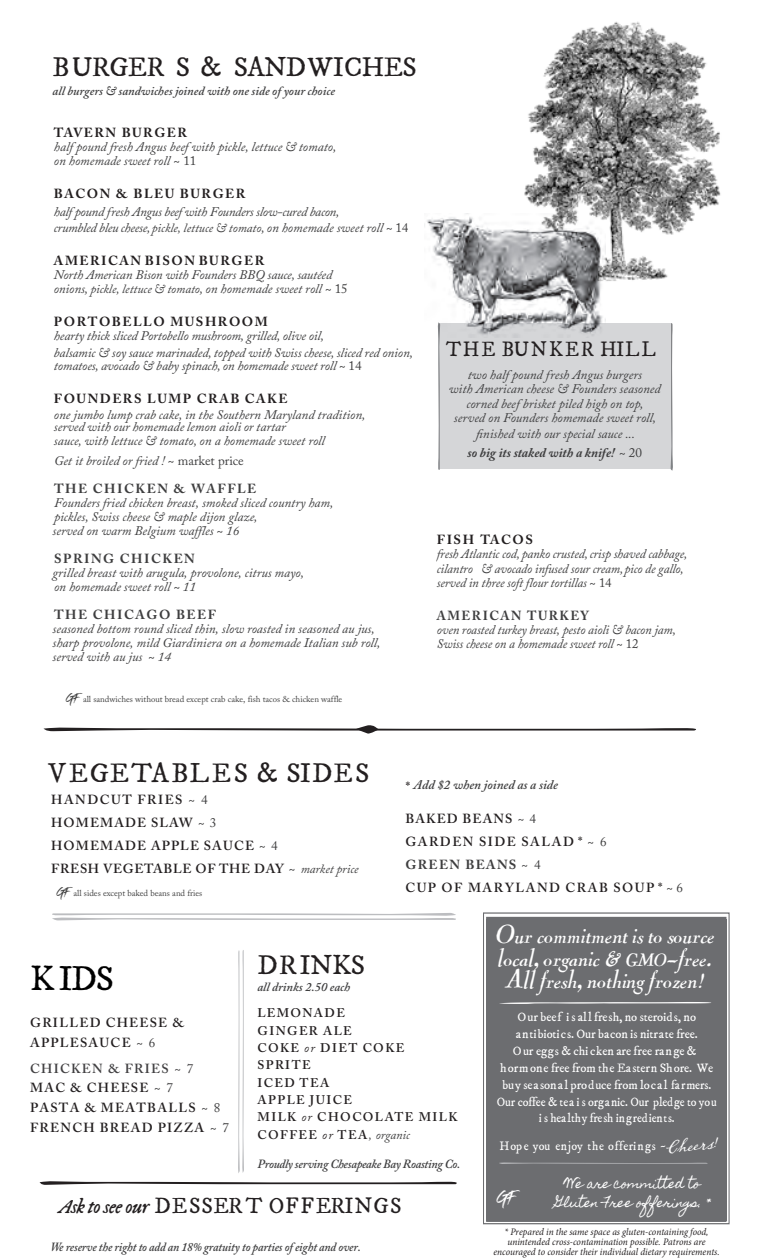
<style>
.page{position:relative;width:765px;height:1260px;background:#fff}
.page>*{position:absolute;margin:0;border:0;box-sizing:border-box;transform-origin:0 0}
.t1{font:35px "IMFELLDW Pica";color:#000}
.SECTION_HEADER{font:italic 31.25px/22.5px "Cock";letter-spacing:-.01em;color:#fff;text-align:justify;scale:.96 1}
.ITEM_DESCRIPTION{font:27.5px "IMFELLDW Pica";letter-spacing:-.03em;color:#231f20}
.ITEM_DESCRIPTION-2{font:27.5px "IMFELLDW Pica";letter-spacing:.05em;color:#231f20}
.ITEM_DESCRIPTION-3{font:27.5px "IMFELLDW Pica";color:#231f20}
.SECTION_HEADER-2{font:22.5px "IMFELLDW Pica";letter-spacing:.035em;color:#231f20}
.ITEM_DESCRIPTION-4{font:21.25px "IMFELLDW Pica";letter-spacing:.075em;color:#231f20;scale:.94 1}
.t2{font:15.62px "Dear Sarah";color:#fff}
.ITEM_DESCRIPTION-5{font:italic 13.12px/14.1px "Adobe Caslon Pro";color:#3e3e3f}
.ITEM_DESCRIPTION-6{font:600 13.12px/19.8px "Adobe Caslon Pro";letter-spacing:.095em;color:#231f20}
.ITEM_DESCRIPTION-7{font:italic 13.12px/16px "Adobe Caslon Pro";letter-spacing:-.02em;color:#3e3e3f}
.t3{font:700 13.12px "Adobe Caslon Pro";letter-spacing:.115em;color:#231f20}
.ITEM_DESCRIPTION-8{font:600 13.12px/23.1px "Adobe Caslon Pro";letter-spacing:.115em;color:#231f20}
.t4{font:700 13.12px "Adobe Caslon Pro";letter-spacing:.115em;color:#3e3e3f}
.ITEM_DESCRIPTION-9{font:italic 600 13.12px "Adobe Caslon Pro";color:#3e3e3f}
.SECTION_HEADER-3{font:12.5px/16.9px "IMFELLDW Pica";letter-spacing:-.01em;color:#fff;text-align:center}
.ITEM_DESCRIPTION-10{font:600 12.5px/17.4px "Adobe Caslon Pro";letter-spacing:.115em;color:#231f20}
.ITEM_DESCRIPTION-11{font:italic 600 12.5px/26.5px "Adobe Caslon Pro";letter-spacing:-.01em;color:#3e3e3f}
.ITEM_DESCRIPTION-12{font:italic 600 12.5px "Adobe Caslon Pro";letter-spacing:-.01em;color:#3e3e3f;scale:.94 1}
.ITEM_DESCRIPTION-13{font:italic 600 12.5px "Adobe Caslon Pro";letter-spacing:-.01em;color:#3e3e3f;scale:.96 1}
.t5{font:12.5px/19.5px "Homemade Apple";letter-spacing:-.02em;color:#fff;text-align:center}
.SECTION_HEADER-4{font:12.5px "IMFELLDW Pica";letter-spacing:.055em;color:#fff;scale:.96 1}
.t6{font:12.5px "Gloss And Bloom";color:#fff}
.t7{font:italic 10px/10px "Minion Pro";color:#231f20;text-align:center;scale:.94 1}
.t8{font:8.75px "Adobe Caslon Pro";color:#404040}
.s1{font-style:normal}
.s2{font-size:12.5px}
.s3{font-family:"Gloss And Bloom"}
.s4{font-weight:700}
.s5{font-weight:400;color:#3e3e3f}
.s6{font-weight:400;font-style:italic;font-size:12.5px;color:#3e3e3f}
.s7{font-style:normal;color:#231f20}
.s8{font-weight:700;color:#3e3e3f}
.s9{color:#414042}
.s10{font-weight:400;color:#414042}
.s11{font-weight:400;font-style:italic}
.s12{font-weight:400;font-style:italic;color:#3e3e3f}
.s13{font-family:"IM FELL DW Pica Italic";font-size:17.5px}
.s14{font-size:21.25px}
.s15{font-style:inherit}
</style>
<div class="page">
<svg style="left:40px;top:1181px;width:417px;height:4px"></svg>
<svg style="left:44px;top:725px;width:652px;height:9px"></svg>
<svg style="left:52px;top:913px;width:404px;height:7px"></svg>
<svg style="left:238px;top:950px;width:6px;height:223px"></svg>
<div style="left:483px;top:912px;width:247px;height:313px;background:#6c6d70"></div>
<div style="left:486px;top:917px;width:241px;height:305px;border:3px solid #6c6d70"></div>
<svg style="left:499px;top:1002px;width:212px;height:2px"></svg>
<div style="left:439px;top:323px;width:233px;height:146px;background:#d5d6d8"></div>
<svg style="left:671px;top:323px;width:2px;height:148px"></svg>
<svg style="left:438px;top:337px;width:2px;height:133px"></svg>
<img style="left:524px;top:21px;width:197px;height:260px">
<img style="left:427px;top:213px;width:178px;height:124px">
<svg style="left:499px;top:1162px;width:211px;height:2px"></svg>
<h3 class="ITEM_DESCRIPTION" style="left:53px;top:50px;width:366px">BURGER S &amp; SANDWICHES</h3>
<p class="ITEM_DESCRIPTION-11" style="left:53px;top:77px;width:284px">all burgers &amp; sandwiches joined with one side of your choice</p>
<p class="t3" style="left:54px;top:125px;width:135px">TAVERN BURGER</p>
<p class="ITEM_DESCRIPTION-5" style="left:54px;top:139px;width:284px">half pound fresh Angus beef with pickle, lettuce &amp; tomato, on homemade sweet roll <span class="s1">~ 11</span></p>
<p class="t3" style="left:54px;top:186px;width:193px">BACON &amp; BLEU BURGER</p>
<p class="ITEM_DESCRIPTION-7" style="left:54px;top:203px;width:356px">half pound fresh Angus beef with Founders slow-cured bacon,<br>crumbled bleu cheese, <span class="s2">pickle, lettuce &amp; tomato</span>, on homemade sweet roll <span class="s1">~ 14</span></p>
<p class="t3" style="left:54px;top:252px;width:212px">AMERICAN BISON BURGER</p>
<p class="ITEM_DESCRIPTION-5" style="left:54px;top:267px;width:295px">North American Bison with Founders BBQ sauce, sautéed onions, <span class="s2">pickle, lettuce &amp; tomato</span>, on homemade sweet roll <span class="s1">~ 15</span></p>
<p class="t3" style="left:54px;top:313px;width:215px">PORTOBELLO MUSHROOM</p>
<p class="ITEM_DESCRIPTION-5" style="left:54px;top:327px;width:361px;line-height:16.6px">hearty thick sliced Portobello mushroom, grilled, olive oil,<br>balsamic &amp; soy sauce marinaded, topped with Swiss cheese, sliced red onion,</p>
<p class="ITEM_DESCRIPTION-5" style="left:54px;top:358px;width:309px">tomatoes, avocado &amp; baby spinach, on homemade sweet roll <span class="s1">~ 14</span></p>
<p class="t3" style="left:54px;top:390px;width:235px">FOUNDERS LUMP CRAB CAKE</p>
<p class="ITEM_DESCRIPTION-5" style="left:54px;top:408px;width:313px;line-height:12.1px">one jumbo lump crab cake, in the Southern Maryland tradition, served with our homemade lemon aioli or tartar</p>
<p class="ITEM_DESCRIPTION-5" style="left:54px;top:430px;width:273px;line-height:20.2px">sauce, with lettuce &amp; tomato, on a homemade sweet roll<br>Get it broiled or fried ! <span class="s1">~ market price</span></p>
<p class="t4" style="left:54px;top:481px;width:204px">THE CHICKEN &amp; WAFFLE</p>
<p class="ITEM_DESCRIPTION-5" style="left:53px;top:496px;width:282px">Founders fried chicken breast, smoked sliced country ham, pickles, Swiss cheese &amp; maple dijon glaze,<br>served on warm Belgium waffles ~ 16</p>
<p class="t4" style="left:54px;top:551px;width:142px">SPRING CHICKEN</p>
<p class="ITEM_DESCRIPTION-5" style="left:53px;top:566px;width:253px">grilled breast with arugula, provolone, citrus mayo, on homemade sweet roll ~ 11</p>
<p class="t4" style="left:54px;top:607px;width:164px">THE CHICAGO BEEF</p>
<p class="ITEM_DESCRIPTION-5" style="left:53px;top:622px;width:329px">seasoned bottom round sliced thin, slow roasted in seasoned au jus, sharp provolone, mild Giardiniera on a homemade Italian sub roll, served with au jus ~ 14</p>
<p class="t8" style="left:66px;top:694px;width:278px"><span class="s3">GF</span> all sandwiches without bread except crab cake, fish tacos &amp; chicken waffle</p>
<p class="ITEM_DESCRIPTION-4" style="left:446px;top:336px;width:225px">THE BUNKER HILL</p>
<p class="ITEM_DESCRIPTION-5" style="left:449px;top:368px;width:213px;text-align:center">two half pound fresh Angus burgers<br>with American cheese &amp; Founders seasoned corned beef brisket piled high on top,<br>served on Founders homemade sweet roll,</p>
<p class="ITEM_DESCRIPTION-5" style="left:467px;top:423px;width:176px;line-height:19.8px;text-align:center">finished with our special sauce ...<br><span class="s4">so big its staked with a knife!</span> <span class="s1">~ 20</span></p>
<p class="t3" style="left:437px;top:532px;width:97px">FISH TACOS</p>
<p class="ITEM_DESCRIPTION-5" style="left:437px;top:547px;width:252px">fresh Atlantic cod, panko crusted, crisp shaved cabbage, cilantro &amp; avocado infused sour cream,pico de gallo, served in three soft flour tortillas <span class="s1">~ 14</span></p>
<p class="t4" style="left:437px;top:607px;width:153px">AMERICAN TURKEY</p>
<p class="ITEM_DESCRIPTION-5" style="left:437px;top:622px;width:241px">oven roasted turkey breast, pesto aioli &amp; bacon jam,<br>Swiss cheese on a homemade sweet roll <span class="s1">~ 12</span></p>
<h3 class="ITEM_DESCRIPTION-2" style="left:48px;top:756px;width:323px">VEGETABLES &amp; SIDES</h3>
<p class="ITEM_DESCRIPTION-6" style="left:51px;top:788px;width:309px;line-height:23.1px">HANDCUT FRIES <span class="s5">~ 4<br></span>HOMEMADE SLAW <span class="s5">~ 3<br></span>HOMEMADE APPLE SAUCE <span class="s5">~ 4<br></span>FRESH VEGETABLE OF THE DAY <span class="s5">~</span> <span class="s6">market price</span></p>
<p class="t8" style="left:56px;top:887px;width:147px"><span class="s3">GF</span> all sides except baked beans and fries</p>
<p class="ITEM_DESCRIPTION-9" style="left:406px;top:777px;width:154px"><span class="s7">*</span> Add $2 when joined as a side</p>
<p class="ITEM_DESCRIPTION-8" style="left:405px;top:807px;width:279px">BAKED BEANS <span class="s5">~ 4<br></span>GARDEN SIDE SALAD * <span class="s5">~ 6<br></span><span class="s8">GREEN BEANS</span> <span class="s5">~ 4<br></span>CUP OF MARYLAND CRAB SOUP * <span class="s5">~ 6</span></p>
<h1 class="t1" style="left:30px;top:957px;width:86px">KIDS</h1>
<p class="ITEM_DESCRIPTION-6" style="left:30px;top:1013px;width:155px">GRILLED CHEESE &amp;<br>APPLESAUCE <span class="s5">~ 6</span></p>
<p class="ITEM_DESCRIPTION-6" style="left:30px;top:1058px;width:200px"><span class="s9">CHICKEN &amp; FRIES</span> <span class="s10">~ 7<br></span>MAC &amp; CHEESE <span class="s5">~ 7<br></span>PASTA &amp; MEATBALLS <span class="s5">~ 8<br></span>FRENCH BREAD PIZZA <span class="s5">~ 7</span></p>
<p class="ITEM_DESCRIPTION-3" style="left:257px;top:948px;width:109px">DRINKS</p>
<p class="ITEM_DESCRIPTION-11" style="left:257px;top:973px;width:94px">all drinks 2.50 each<br><span class="s7">LEMONADE</span></p>
<p class="ITEM_DESCRIPTION-10" style="left:257px;top:1022px;width:201px">GINGER ALE<br>COKE <span class="s11">or</span> DIET COKE<br>SPRITE<br>ICED TEA<br>APPLE JUICE<br>MILK <span class="s11">or</span> CHOCOLATE MILK<br>COFFEE <span class="s11">or</span> TEA<span class="s12">, organic</span></p>
<p class="ITEM_DESCRIPTION-13" style="left:257px;top:1156px;width:213px">Proudly serving Chesapeake Bay Roasting Co.</p>
<p class="SECTION_HEADER-2" style="left:57px;top:1192px;width:346px"><span class="s13">Ask to see our</span> DESSERT OFFERINGS</p>
<p class="ITEM_DESCRIPTION-12" style="left:51px;top:1239px;width:332px">We reserve the right to add an 18% gratuity to parties of eight and over.</p>
<p class="SECTION_HEADER" style="left:496px;top:923px;width:229px">Our commitment is to source local, organic &amp; <span class="s14">GMO</span>-free.<br>All fresh, nothing frozen!</p>
<p class="SECTION_HEADER-3" style="left:497px;top:1009px;width:221px">Our beef i s all fresh, no steroids, no antibiotics. Our bacon is nitrate free.<br>Our eggs &amp; chi cken are free range &amp; hormone free from the Eastern Shore. We buy seasona l produce from loca l farmers.<br>Our coffee &amp; tea i s organic. Our pledge to you i s healthy fresh ingredients.</p>
<p class="SECTION_HEADER-4" style="left:499px;top:1138px;width:176px">Hope you enjoy the offerings ~</p>
<p class="t2" style="left:665px;top:1138px;width:53px;rotate:-5deg">Cheers!</p>
<p class="t6" style="left:497px;top:1192px;width:20px">GF</p>
<p class="t5" style="left:555px;top:1174px;width:157px">We are committed to<br>Gluten Free offerings. <span class="s15">*</span></p>
<p class="t7" style="left:493px;top:1226px;width:242px">* Prepared in the same space as gluten-containing food, unintended cross-contamination possible. Patrons are encouraged to consider their individual dietary requirements.</p>
</div>
